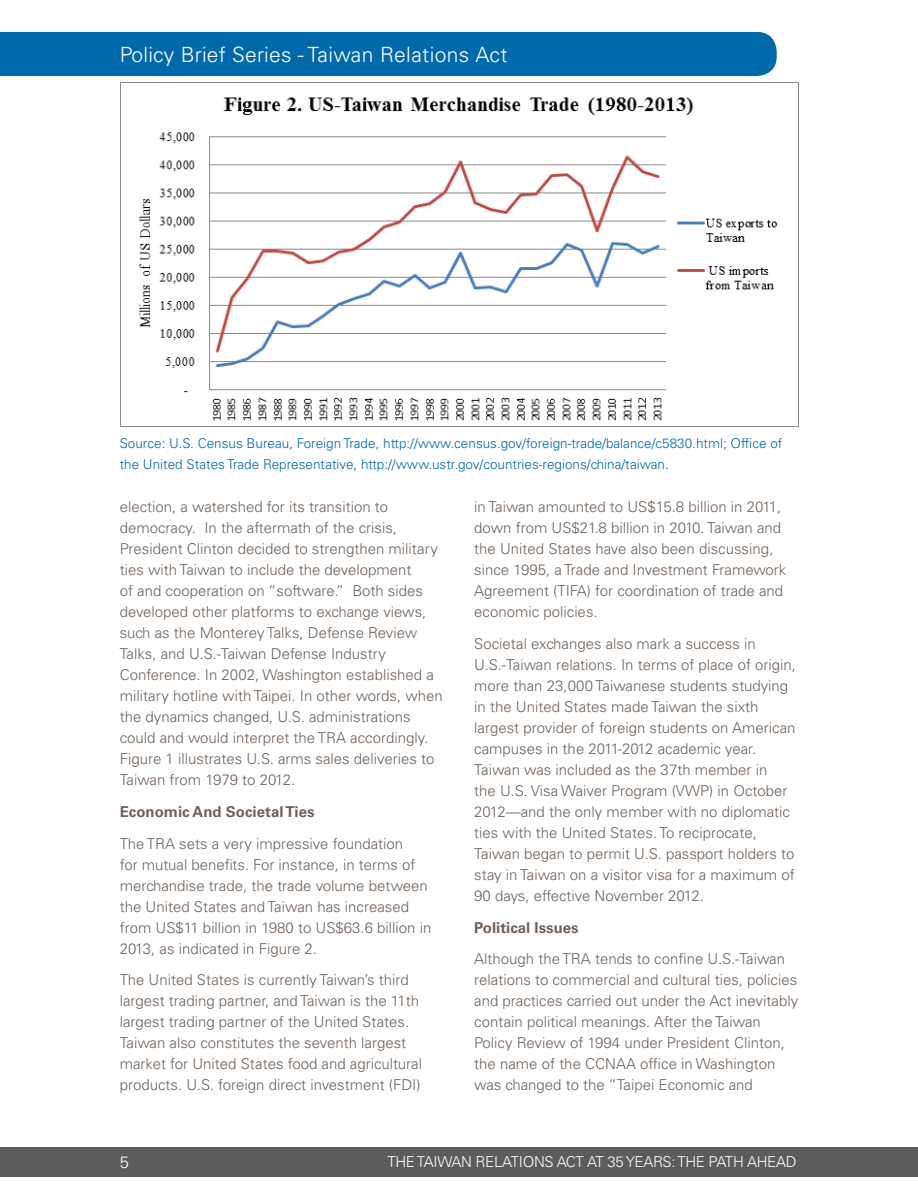
<style>
.page{position:relative;width:918px;height:1188px;background:#fff}
.page>*{position:absolute;margin:0;border:0;box-sizing:border-box;transform-origin:0 0}
.t1{font:300 21px "Univers LT Std";letter-spacing:.01em;color:#fff}
.t2{font:300 16.5px "Univers LT Std";color:#fff}
.body{font:300 15px/21px "Univers LT Std";color:#716259}
.t3{font:300 15px "Univers LT Std";letter-spacing:-.02em;color:#fff}
.body-2{font:700 15px "Univers LT Std";color:#716259}
.t4{font:300 13.5px/20.2px "Univers LT Std";color:#0068a9}
</style>
<div class="page">
<div style="left:0;top:32px;width:777px;height:44px;background:#0069aa"></div>
<div style="left:0;top:1147px;width:918px;height:29px;background:#5c5c5c"></div>
<img style="left:120px;top:83px;width:679px;height:344px">
<h1 class="t1" style="left:120px;top:42px;width:389px">Policy Brief Series - Taiwan Relations Act</h1>
<p class="t4" style="left:120px;top:433px;width:664px">Source: U.S. Census Bureau, Foreign Trade, http://www.census.gov/foreign-trade/balance/c5830.html; Office of the United States Trade Representative, http://www.ustr.gov/countries-regions/china/taiwan.</p>
<p class="body" style="left:120px;top:496px;width:325px">election, a watershed for its transition to democracy. In the aftermath of the crisis, President Clinton decided to strengthen military ties with Taiwan to include the development<br>of and cooperation on “software.” Both sides developed other platforms to exchange views, such as the Monterey Talks, Defense Review Talks, and U.S.-Taiwan Defense Industry Conference. In 2002, Washington established a military hotline with Taipei. In other words, when the dynamics changed, U.S. administrations could and would interpret the TRA accordingly.<br>Figure 1 illustrates U.S. arms sales deliveries to Taiwan from 1979 to 2012.</p>
<p class="body-2" style="left:120px;top:803px;width:196px">Economic And Societal Ties</p>
<p class="body" style="left:120px;top:833px;width:313px">The TRA sets a very impressive foundation<br>for mutual benefits. For instance, in terms of merchandise trade, the trade volume between the United States and Taiwan has increased from US$11 billion in 1980 to US$63.6 billion in 2013, as indicated in Figure 2.</p>
<p class="body" style="left:120px;top:970px;width:304px">The United States is currently Taiwan’s third largest trading partner, and Taiwan is the 11th largest trading partner of the United States.<br>Taiwan also constitutes the seventh largest market for United States food and agricultural products. U.S. foreign direct investment (FDI)</p>
<p class="body" style="left:474px;top:496px;width:314px">in Taiwan amounted to US$15.8 billion in 2011, down from US$21.8 billion in 2010. Taiwan and the United States have also been discussing, since 1995, a Trade and Investment Framework Agreement (TIFA) for coordination of trade and economic policies.</p>
<p class="body" style="left:474px;top:633px;width:323px">Societal exchanges also mark a success in U.S.-Taiwan relations. In terms of place of origin, more than 23,000 Taiwanese students studying in the United States made Taiwan the sixth largest provider of foreign students on American campuses in the 2011-2012 academic year.<br>Taiwan was included as the 37th member in<br>the U.S. Visa Waiver Program (VWP) in October 2012—and the only member with no diplomatic ties with the United States. To reciprocate, Taiwan began to permit U.S. passport holders to stay in Taiwan on a visitor visa for a maximum of 90 days, effective November 2012.</p>
<p class="body-2" style="left:474px;top:919px;width:106px">Political Issues</p>
<p class="body" style="left:474px;top:949px;width:326px">Although the TRA tends to confine U.S.-Taiwan relations to commercial and cultural ties, policies and practices carried out under the Act inevitably contain political meanings. After the Taiwan Policy Review of 1994 under President Clinton, the name of the CCNAA office in Washington was changed to the “Taipei Economic and</p>
<p class="t2" style="left:120px;top:1152px;width:11px">5</p>
<p class="t3" style="left:387px;top:1153px;width:411px">THE TAIWAN RELATIONS ACT AT 35 YEARS: THE PATH AHEAD</p>
</div>
